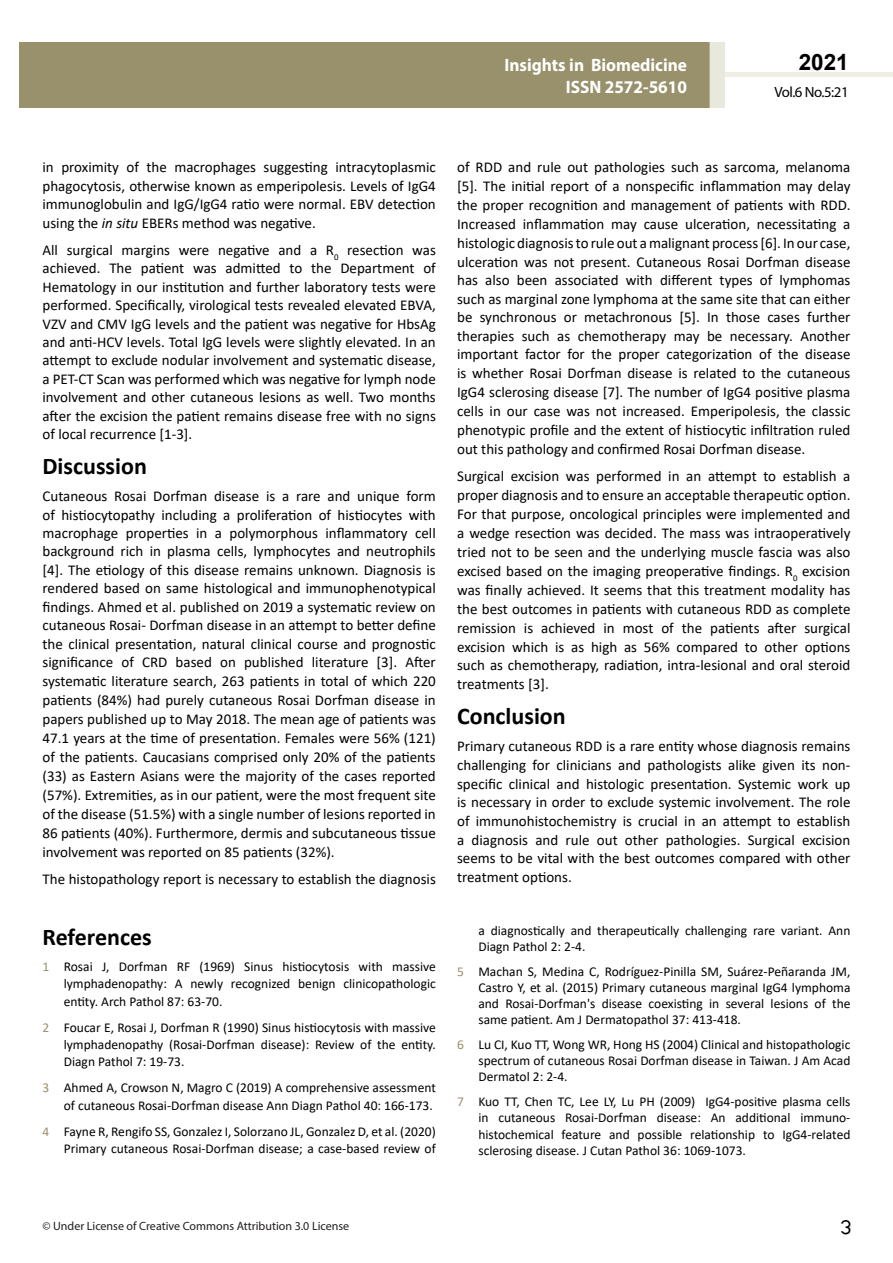
<style>
.page{position:relative;width:893px;height:1263px;background:#fff}
.page>*{position:absolute;margin:0;border:0;box-sizing:border-box;transform-origin:0 0}
.t1{font:25.5px "Tunga";color:#000}
.t2{font:700 24px "Calibri";color:#000}
.t3{font:700 22.5px "Arial";color:#000}
.t4{font:700 18px/21.6px "Myriad Pro";color:#fff;text-align:right;scale:.96 1}
.t5{font:15px/18.8px "Calibri";color:#000;text-align:justify}
.t6{font:14.85px "Myriad Pro";letter-spacing:-.03em;color:#000}
.t7{font:13.5px/16.2px "Calibri";color:#000;text-align:justify}
.t8{font:12px "Myriad Pro";color:#221e1f}
.s1{font-style:italic}
.s2{color:#98916c}
</style>
<div class="page">
<hr style="left:725px;top:73px;width:168px;height:4px;background:#efeee4">
<div style="left:19px;top:42px;width:690px;height:66px;background:#98916c"></div>
<div style="left:709px;top:42px;width:16px;height:66px;background:#e9e8dd"></div>
<p class="t4" style="left:517px;top:53px;width:198px">ARCHIVOS DE MEDICINA<br>ISSN 1698-9465</p>
<h3 class="t3" style="left:799px;top:46px;width:52px">2021</h3>
<p class="t4" style="left:504px;top:54px;width:192px">Insights in Biomedicine<br>ISSN 2572-5610</p>
<p class="t6" style="left:774px;top:83px;width:76px">Vol.6 No.5:21</p>
<p class="t5" style="left:43px;top:158px;width:395px">in proximity of the macrophages suggesting intracytoplasmic phagocytosis, otherwise known as emperipolesis. Levels of IgG4 immunoglobulin and IgG/IgG4 ratio were normal. EBV detection using the <span class="s1">in situ</span> EBERs method was negative.</p>
<p class="t5" style="left:43px;top:240px;width:395px">All surgical margins were negative and a R<sub>0</sub> resection was achieved. The patient was admitted to the Department of Hematology in our institution and further laboratory tests were performed. Specifically, virological tests revealed elevated EBVA, VZV and CMV IgG levels and the patient was negative for HbsAg and anti-HCV levels. Total IgG levels were slightly elevated. In an attempt to exclude nodular involvement and systematic disease, a PET-CT Scan was performed which was negative for lymph node involvement and other cutaneous lesions as well. Two months after the excision the patient remains disease free with no signs of local recurrence [1-3].</p>
<h2 class="t2" style="left:43px;top:449px;width:106px">Discussion</h2>
<p class="t5" style="left:43px;top:486px;width:395px">Cutaneous Rosai Dorfman disease is a rare and unique form of histiocytopathy including a proliferation of histiocytes with macrophage properties in a polymorphous inflammatory cell background rich in plasma cells, lymphocytes and neutrophils [4]. The etiology of this disease remains unknown. Diagnosis is rendered based on same histological and immunophenotypical findings. Ahmed et al. published on 2019 a systematic review on cutaneous Rosai- Dorfman disease in an attempt to better define the clinical presentation, natural clinical course and prognostic significance of CRD based on published literature [3]. After systematic literature search, 263 patients in total of which 220 patients (84%) had purely cutaneous Rosai Dorfman disease in papers published up to May 2018. The mean age of patients was 47.1 years at the time of presentation. Females were 56% (121) of the patients. Caucasians comprised only 20% of the patients (33) as Eastern Asians were the majority of the cases reported (57%). Extremities, as in our patient, were the most frequent site of the disease (51.5%) with a single number of lesions reported in 86 patients (40%). Furthermore, dermis and subcutaneous tissue involvement was reported on 85 patients (32%).</p>
<p class="t5" style="left:43px;top:870px;width:395px">The histopathology report is necessary to establish the diagnosis</p>
<h2 class="t2" style="left:43px;top:920px;width:111px">References</h2>
<p class="t7" style="left:64px;top:957px;width:374px;line-height:17.4px;text-indent:-21px"><span class="s2">1</span> Rosai J, Dorfman RF (1969) Sinus histiocytosis with massive lymphadenopathy: A newly recognized benign clinicopathologic entity. Arch Pathol 87: 63-70.</p>
<p class="t7" style="left:64px;top:1018px;width:374px;line-height:17.4px;text-indent:-21px"><span class="s2">2</span> Foucar E, Rosai J, Dorfman R (1990) Sinus histiocytosis with massive lymphadenopathy (Rosai-Dorfman disease): Review of the entity.<br>Diagn Pathol 7: 19-73.</p>
<p class="t7" style="left:43px;top:1079px;width:395px;line-height:17.4px;text-align:right"><span class="s2">3</span> Ahmed A, Crowson N, Magro C (2019) A comprehensive assessment of cutaneous Rosai-Dorfman disease Ann Diagn Pathol 40: 166-173.</p>
<p class="t7" style="left:43px;top:1122px;width:395px;line-height:17.4px;text-align:right"><span class="s2">4</span> Fayne R, Rengifo SS, Gonzalez I, Solorzano JL, Gonzalez D, et al. (2020)<br>Primary cutaneous Rosai-Dorfman disease; a case-based review of</p>
<p class="t5" style="left:457px;top:158px;width:395px">of RDD and rule out pathologies such as sarcoma, melanoma [5]. The initial report of a nonspecific inflammation may delay the proper recognition and management of patients with RDD.<br>Increased inflammation may cause ulceration, necessitating a histologic diagnosis to rule out a malignant process [6]. In our case, ulceration was not present. Cutaneous Rosai Dorfman disease has also been associated with different types of lymphomas such as marginal zone lymphoma at the same site that can either be synchronous or metachronous [5]. In those cases further therapies such as chemotherapy may be necessary. Another important factor for the proper categorization of the disease is whether Rosai Dorfman disease is related to the cutaneous IgG4 sclerosing disease [7]. The number of IgG4 positive plasma cells in our case was not increased. Emperipolesis, the classic phenotypic profile and the extent of histiocytic infiltration ruled out this pathology and confirmed Rosai Dorfman disease.</p>
<p class="t5" style="left:457px;top:467px;width:395px">Surgical excision was performed in an attempt to establish a proper diagnosis and to ensure an acceptable therapeutic option.<br>For that purpose, oncological principles were implemented and a wedge resection was decided. The mass was intraoperatively tried not to be seen and the underlying muscle fascia was also excised based on the imaging preoperative findings. R<sub>0</sub> excision was finally achieved. It seems that this treatment modality has the best outcomes in patients with cutaneous RDD as complete remission is achieved in most of the patients after surgical excision which is as high as 56% compared to other options such as chemotherapy, radiation, intra-lesional and oral steroid treatments [3].</p>
<h2 class="t2" style="left:457px;top:699px;width:110px">Conclusion</h2>
<p class="t5" style="left:457px;top:737px;width:395px">Primary cutaneous RDD is a rare entity whose diagnosis remains challenging for clinicians and pathologists alike given its non&shy;specific clinical and histologic presentation. Systemic work up is necessary in order to exclude systemic involvement. The role of immunohistochemistry is crucial in an attempt to establish a diagnosis and rule out other pathologies. Surgical excision seems to be vital with the best outcomes compared with other treatment options.</p>
<p class="t7" style="left:478px;top:922px;width:374px">a diagnostically and therapeutically challenging rare variant. Ann<br>Diagn Pathol 2: 2-4.</p>
<p class="t7" style="left:478px;top:963px;width:374px;text-indent:-21px"><span class="s2">5</span> Machan S, Medina C, Rodríguez-Pinilla SM, Suárez-Peñaranda JM, Castro Y, et al. (2015) Primary cutaneous marginal IgG4 lymphoma and Rosai-Dorfman's disease coexisting in several lesions of the same patient. Am J Dermatopathol 37: 413-418.</p>
<p class="t7" style="left:478px;top:1036px;width:374px;text-indent:-21px"><span class="s2">6</span> Lu CI, Kuo TT, Wong WR, Hong HS (2004) Clinical and histopathologic spectrum of cutaneous Rosai Dorfman disease in Taiwan. J Am Acad Dermatol 2: 2-4.</p>
<p class="t7" style="left:478px;top:1093px;width:374px;text-indent:-21px"><span class="s2">7</span> Kuo TT, Chen TC, Lee LY, Lu PH (2009) IgG4-positive plasma cells in cutaneous Rosai-Dorfman disease: An additional immuno&shy;histochemical feature and possible relationship to IgG4-related sclerosing disease. J Cutan Pathol 36: 1069-1073.</p>
<p class="t8" style="left:43px;top:1218px;width:308px">© Under License of Creative Commons Attribution 3.0 License</p>
<h1 class="t1" style="left:840px;top:1210px;width:13px">3</h1>
</div>
